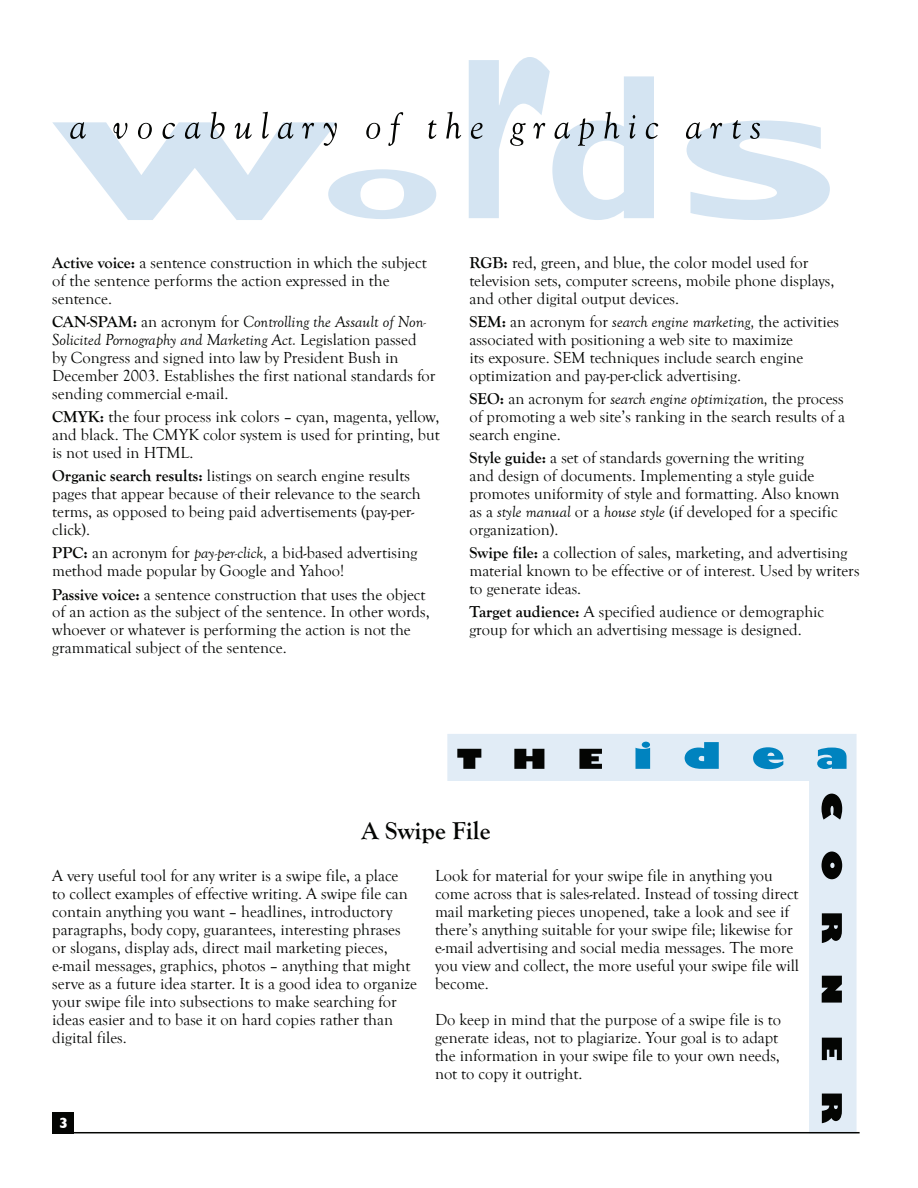
<style>
.page{position:relative;width:918px;height:1188px;background:#fff}
.page>*{position:absolute;margin:0;border:0;box-sizing:border-box;transform-origin:0 0}
.t1{font:700 25.35px "Goudy Old Style T";color:#040503}
.t2{font:16.5px/18px "Goudy Old Style T";color:#040503}
.t3{font:700 15px "Gill Sans";color:#fff}
.s1{font-weight:700}
.s2{font-style:italic}
</style>
<div class="page">
<svg style="left:447px;top:734px;width:410px;height:398px"></svg>
<svg style="left:457px;top:749px;width:24px;height:20px"></svg>
<svg style="left:514px;top:749px;width:30px;height:20px"></svg>
<svg style="left:579px;top:749px;width:23px;height:20px"></svg>
<svg style="left:636px;top:742px;width:14px;height:27px"></svg>
<svg style="left:685px;top:742px;width:34px;height:27px"></svg>
<svg style="left:753px;top:747px;width:31px;height:22px"></svg>
<svg style="left:817px;top:748px;width:30px;height:21px"></svg>
<svg style="left:822px;top:794px;width:20px;height:26px"></svg>
<svg style="left:822px;top:852px;width:20px;height:27px"></svg>
<svg style="left:822px;top:913px;width:20px;height:30px"></svg>
<svg style="left:822px;top:976px;width:20px;height:27px"></svg>
<svg style="left:822px;top:1038px;width:20px;height:22px"></svg>
<svg style="left:822px;top:1094px;width:20px;height:29px"></svg>
<div style="left:52px;top:1112px;width:22px;height:21px;background:#040503"></div>
<hr style="left:52px;top:1132px;width:808px;height:1px;background:#040503">
<svg style="left:52px;top:112px;width:385px;height:108px"></svg>
<svg style="left:446px;top:112px;width:15px;height:27px"></svg>
<svg style="left:469px;top:57px;width:189px;height:163px"></svg>
<svg style="left:686px;top:120px;width:144px;height:100px"></svg>
<p class="t2" style="left:52px;top:254px;width:376px"><span class="s1">Active voice:</span> a sentence construction in which the subject of the sentence performs the action expressed in the sentence.</p>
<p class="t2" style="left:52px;top:313px;width:385px"><span class="s1">CAN-SPAM:</span> an acronym for <span class="s2">Controlling the Assault of Non-Solicited Pornography and Marketing Act.</span> Legislation passed<br>by Congress and signed into law by President Bush in December 2003. Establishes the first national standards for sending commercial e-mail.</p>
<p class="t2" style="left:52px;top:408px;width:389px;text-align:justify"><span class="s1">CMYK:</span> the four process ink colors – cyan, magenta, yellow, and black. The CMYK color system is used for printing, but is not used in HTML.</p>
<p class="t2" style="left:52px;top:467px;width:370px"><span class="s1">Organic search results:</span> listings on search engine results pages that appear because of their relevance to the search terms, as opposed to being paid advertisements (pay-per&shy;click).</p>
<p class="t2" style="left:52px;top:544px;width:367px"><span class="s1">PPC:</span> an acronym for <span class="s2">pay-per-click,</span> a bid-based advertising method made popular by Google and Yahoo!</p>
<p class="t2" style="left:52px;top:586px;width:379px"><span class="s1">Passive voice:</span> a sentence construction that uses the object of an action as the subject of the sentence. In other words, whoever or whatever is performing the action is not the grammatical subject of the sentence.</p>
<p class="t2" style="left:469px;top:254px;width:367px"><span class="s1">RGB:</span> red, green, and blue, the color model used for television sets, computer screens, mobile phone displays, and other digital output devices.</p>
<p class="t2" style="left:469px;top:313px;width:371px"><span class="s1">SEM:</span> an acronym for <span class="s2">search engine marketing,</span> the activities associated with positioning a web site to maximize<br>its exposure. SEM techniques include search engine optimization and pay-per-click advertising.</p>
<p class="t2" style="left:469px;top:390px;width:377px;text-align:justify"><span class="s1">SEO:</span> an acronym for <span class="s2">search engine optimization,</span> the process of promoting a web site’s ranking in the search results of a search engine.</p>
<p class="t2" style="left:469px;top:449px;width:372px"><span class="s1">Style guide:</span> a set of standards governing the writing<br>and design of documents. Implementing a style guide promotes uniformity of style and formatting. Also known as a <span class="s2">style manual</span> or a <span class="s2">house style</span> (if developed for a specific organization).</p>
<p class="t2" style="left:469px;top:544px;width:392px"><span class="s1">Swipe file:</span> a collection of sales, marketing, and advertising material known to be effective or of interest. Used by writers to generate ideas.</p>
<p class="t2" style="left:469px;top:603px;width:356px"><span class="s1">Target audience:</span> A specified audience or demographic group for which an advertising message is designed.</p>
<h1 class="t1" style="left:361px;top:817px;width:131px">A Swipe File</h1>
<p class="t2" style="left:52px;top:867px;width:366px">A very useful tool for any writer is a swipe file, a place<br>to collect examples of effective writing. A swipe file can contain anything you want – headlines, introductory paragraphs, body copy, guarantees, interesting phrases or slogans, display ads, direct mail marketing pieces, e-mail messages, graphics, photos – anything that might serve as a future idea starter. It is a good idea to organize your swipe file into subsections to make searching for ideas easier and to base it on hard copies rather than digital files.</p>
<p class="t2" style="left:435px;top:867px;width:366px">Look for material for your swipe file in anything you come across that is sales-related. Instead of tossing direct mail marketing pieces unopened, take a look and see if there’s anything suitable for your swipe file; likewise for e-mail advertising and social media messages. The more you view and collect, the more useful your swipe file will become.</p>
<p class="t2" style="left:435px;top:1011px;width:348px">Do keep in mind that the purpose of a swipe file is to generate ideas, not to plagiarize. Your goal is to adapt the information in your swipe file to your own needs, not to copy it outright.</p>
<p class="t3" style="left:59px;top:1111px;width:10px">3</p>
</div>
